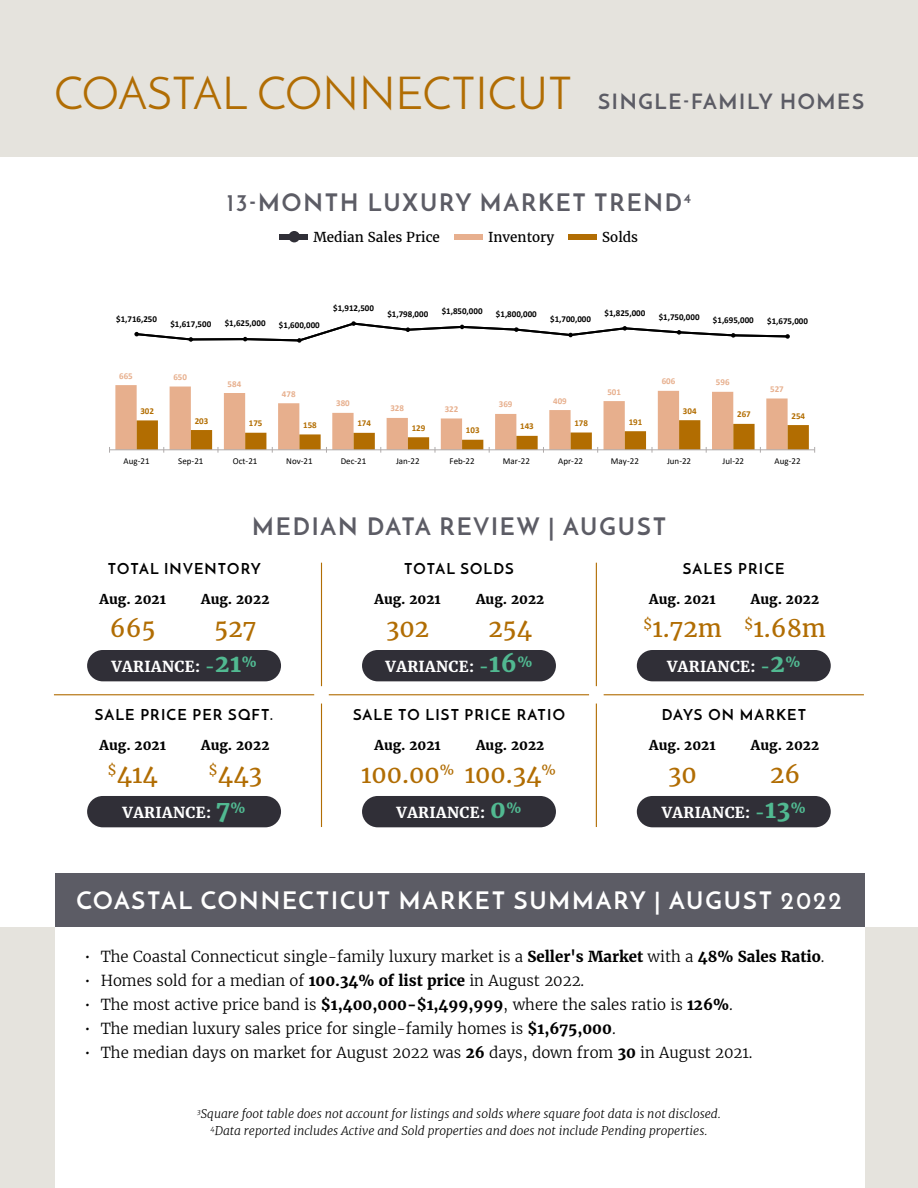
<style>
.page{position:relative;width:918px;height:1188px;background:#fff}
.page>*{position:absolute;margin:0;border:0;box-sizing:border-box;transform-origin:0 0}
.t1{font:45px "Josefin Sans";color:#b16d03}
.t2{font:24px "Merriweather";color:#b16d03}
.t3{font:700 24px "Josefin Sans";letter-spacing:.08em;color:#5c5c65}
.t4{font:700 24px "Josefin Sans";letter-spacing:.08em;color:#fff}
.t5{font:300 15px "Merriweather";color:#000}
.t6{font:700 15px "Josefin Sans";letter-spacing:.08em;color:#000}
.t7{font:700 15px "Merriweather";letter-spacing:.025em;color:#fff}
.t8{font:700 13.5px "Merriweather";color:#000}
.t9{font:13.5px "Merriweather";color:#000}
.t10{font:italic 300 12px/16.5px "Merriweather";color:#000;text-align:center}
.t11{font:700 9px "Calibri";color:#000}
.t12{font:9px "Calibri";color:#000}
.t13{font:700 9px "Calibri";color:#e7af8d}
.t14{font:700 9px "Calibri";color:#b26d01}
.s1{font-weight:700;font-size:21px;color:#5c5c65}
.s2{color:#51b991}
.s3{font-size:24px;color:#51b991}
.s4{font-weight:700}
</style>
<div class="page">
<div style="left:0;top:0;width:918px;height:158px;background:#e5e3dd"></div>
<div style="left:0;top:927px;width:918px;height:261px;background:#e5e3dd"></div>
<div style="left:55px;top:925px;width:810px;height:263px;background:#fff"></div>
<div style="left:55px;top:873px;width:810px;height:54px;background:#5c5c65"></div>
<hr style="left:54px;top:694px;width:260px;height:1px;background:#b16d03">
<hr style="left:321px;top:563px;width:1px;height:123px;background:#b16d03">
<hr style="left:321px;top:704px;width:1px;height:123px;background:#b16d03">
<hr style="left:596px;top:563px;width:1px;height:123px;background:#b16d03">
<hr style="left:596px;top:704px;width:1px;height:123px;background:#b16d03">
<hr style="left:329px;top:694px;width:260px;height:1px;background:#b16d03">
<hr style="left:604px;top:694px;width:260px;height:1px;background:#b16d03">
<div style="left:569px;top:234px;width:28px;height:6px;background:#b16d03"></div>
<div style="left:280px;top:234px;width:28px;height:6px;background:#302f37"></div>
<div style="left:289px;top:231px;width:11px;height:11px;background:#302f37;border-radius:50%"></div>
<div style="left:454px;top:234px;width:29px;height:6px;background:#e7af8e"></div>
<svg style="left:115px;top:389px;width:673px;height:60px"></svg>
<hr style="left:110px;top:449px;width:705px;height:1px;background:#afabab">
<svg style="left:137px;top:420px;width:678px;height:33px"></svg>
<svg style="left:115px;top:321px;width:675px;height:68px"></svg>
<div style="left:87px;top:650px;width:194px;height:31px;background:#302f37;border-radius:16px"></div>
<div style="left:362px;top:650px;width:194px;height:31px;background:#302f37;border-radius:16px"></div>
<div style="left:637px;top:650px;width:194px;height:31px;background:#302f37;border-radius:16px"></div>
<div style="left:637px;top:796px;width:194px;height:31px;background:#302f37;border-radius:16px"></div>
<div style="left:362px;top:796px;width:194px;height:31px;background:#302f37;border-radius:16px"></div>
<div style="left:87px;top:796px;width:194px;height:31px;background:#302f37;border-radius:16px"></div>
<h1 class="t1" style="left:54px;top:66px;width:812px">COASTAL CONNECTICUT <span class="s1">SINGLE-FAMILY HOMES</span></h1>
<h2 class="t3" style="left:227px;top:188px;width:466px">13-MONTH LUXURY MARKET TREND<sup>4</sup></h2>
<p class="t9" style="left:314px;top:228px;width:128px">Median Sales Price</p>
<p class="t9" style="left:488px;top:228px;width:68px">Inventory</p>
<p class="t9" style="left:602px;top:228px;width:37px">Solds</p>
<p class="t11" style="left:116px;top:312px;width:42px">$1,716,250</p>
<p class="t11" style="left:170px;top:317px;width:42px">$1,617,500</p>
<p class="t11" style="left:225px;top:317px;width:42px">$1,625,000</p>
<p class="t11" style="left:279px;top:318px;width:42px">$1,600,000</p>
<p class="t11" style="left:333px;top:302px;width:42px">$1,912,500</p>
<p class="t11" style="left:387px;top:308px;width:42px">$1,798,000</p>
<p class="t11" style="left:442px;top:305px;width:42px">$1,850,000</p>
<p class="t11" style="left:496px;top:308px;width:42px">$1,800,000</p>
<p class="t11" style="left:550px;top:313px;width:42px">$1,700,000</p>
<p class="t11" style="left:604px;top:306px;width:42px">$1,825,000</p>
<p class="t11" style="left:659px;top:310px;width:42px">$1,750,000</p>
<p class="t11" style="left:713px;top:313px;width:42px">$1,695,000</p>
<p class="t11" style="left:767px;top:314px;width:42px">$1,675,000</p>
<p class="t13" style="left:119px;top:369px;width:15px">665</p>
<p class="t13" style="left:173px;top:371px;width:15px">650</p>
<p class="t14" style="left:140px;top:405px;width:15px">302</p>
<p class="t13" style="left:228px;top:377px;width:15px">584</p>
<p class="t13" style="left:282px;top:388px;width:15px">478</p>
<p class="t13" style="left:336px;top:397px;width:15px">380</p>
<p class="t14" style="left:195px;top:414px;width:15px">203</p>
<p class="t14" style="left:249px;top:417px;width:15px">175</p>
<p class="t14" style="left:303px;top:419px;width:15px">158</p>
<p class="t14" style="left:357px;top:417px;width:15px">174</p>
<p class="t13" style="left:390px;top:402px;width:15px">328</p>
<p class="t13" style="left:445px;top:403px;width:15px">322</p>
<p class="t14" style="left:412px;top:421px;width:15px">129</p>
<p class="t14" style="left:466px;top:424px;width:15px">103</p>
<p class="t13" style="left:499px;top:398px;width:15px">369</p>
<p class="t14" style="left:520px;top:420px;width:15px">143</p>
<p class="t13" style="left:553px;top:394px;width:15px">409</p>
<p class="t13" style="left:607px;top:385px;width:15px">501</p>
<p class="t14" style="left:574px;top:417px;width:15px">178</p>
<p class="t14" style="left:629px;top:415px;width:15px">191</p>
<p class="t13" style="left:662px;top:375px;width:15px">606</p>
<p class="t13" style="left:716px;top:376px;width:15px">596</p>
<p class="t14" style="left:683px;top:404px;width:15px">304</p>
<p class="t13" style="left:770px;top:383px;width:15px">527</p>
<p class="t14" style="left:737px;top:408px;width:15px">267</p>
<p class="t14" style="left:791px;top:409px;width:15px">254</p>
<p class="t12" style="left:124px;top:455px;width:27px">Aug-21</p>
<p class="t12" style="left:178px;top:455px;width:27px">Sep-21</p>
<p class="t12" style="left:233px;top:455px;width:26px">Oct-21</p>
<p class="t12" style="left:286px;top:455px;width:28px">Nov-21</p>
<p class="t12" style="left:341px;top:455px;width:27px">Dec-21</p>
<p class="t12" style="left:396px;top:455px;width:25px">Jan-22</p>
<p class="t12" style="left:450px;top:455px;width:27px">Feb-22</p>
<p class="t12" style="left:503px;top:455px;width:29px">Mar-22</p>
<p class="t12" style="left:558px;top:455px;width:26px">Apr-22</p>
<p class="t12" style="left:611px;top:455px;width:30px">May-22</p>
<p class="t12" style="left:667px;top:455px;width:26px">Jun-22</p>
<p class="t12" style="left:723px;top:455px;width:23px">Jul-22</p>
<p class="t12" style="left:775px;top:455px;width:27px">Aug-22</p>
<h2 class="t3" style="left:252px;top:511px;width:415px">MEDIAN DATA REVIEW | AUGUST</h2>
<p class="t6" style="left:108px;top:559px;width:155px">TOTAL INVENTORY</p>
<p class="t6" style="left:404px;top:559px;width:111px">TOTAL SOLDS</p>
<p class="t6" style="left:683px;top:559px;width:103px">SALES PRICE</p>
<p class="t8" style="left:100px;top:590px;width:68px">Aug. 2021</p>
<p class="t8" style="left:201px;top:590px;width:70px">Aug. 2022</p>
<p class="t8" style="left:375px;top:590px;width:68px">Aug. 2021</p>
<p class="t8" style="left:476px;top:590px;width:70px">Aug. 2022</p>
<p class="t8" style="left:649px;top:590px;width:68px">Aug. 2021</p>
<p class="t8" style="left:751px;top:590px;width:70px">Aug. 2022</p>
<h2 class="t2" style="left:110px;top:613px;width:47px">665</h2>
<h2 class="t2" style="left:214px;top:613px;width:44px">527</h2>
<h2 class="t2" style="left:386px;top:613px;width:45px">302</h2>
<h2 class="t2" style="left:488px;top:613px;width:45px">254</h2>
<h2 class="t2" style="left:643px;top:613px;width:184px"><sup>$</sup>1.72m <sup>$</sup>1.68m</h2>
<p class="t7" style="left:111px;top:657px;width:147px">VARIANCE: <span class="s2">-</span><span class="s3">21</span><sup>%</sup></p>
<p class="t7" style="left:386px;top:657px;width:148px">VARIANCE: <span class="s2">-</span><span class="s3">16</span><sup>%</sup></p>
<p class="t7" style="left:667px;top:657px;width:135px">VARIANCE: <span class="s2">-</span><span class="s3">2</span><sup>%</sup></p>
<p class="t6" style="left:95px;top:705px;width:180px">SALE PRICE PER SQFT.</p>
<p class="t6" style="left:353px;top:705px;width:213px">SALE TO LIST PRICE RATIO</p>
<p class="t6" style="left:662px;top:705px;width:146px">DAYS ON MARKET</p>
<p class="t8" style="left:100px;top:736px;width:68px">Aug. 2021</p>
<p class="t8" style="left:201px;top:736px;width:70px">Aug. 2022</p>
<p class="t8" style="left:375px;top:736px;width:68px">Aug. 2021</p>
<p class="t8" style="left:476px;top:736px;width:70px">Aug. 2022</p>
<p class="t8" style="left:649px;top:736px;width:68px">Aug. 2021</p>
<p class="t8" style="left:751px;top:736px;width:70px">Aug. 2022</p>
<h2 class="t2" style="left:107px;top:759px;width:52px"><sup>$</sup>414</h2>
<h2 class="t2" style="left:209px;top:759px;width:55px"><sup>$</sup>443</h2>
<p class="t7" style="left:123px;top:803px;width:125px">VARIANCE: <span class="s3">7</span><sup>%</sup></p>
<h2 class="t2" style="left:361px;top:759px;width:196px">100.00<sup>%</sup> 100.34<sup>%</sup></h2>
<p class="t7" style="left:397px;top:803px;width:126px">VARIANCE: <span class="s3">0</span><sup>%</sup></p>
<h2 class="t2" style="left:668px;top:759px;width:30px">30</h2>
<h2 class="t2" style="left:770px;top:759px;width:32px">26</h2>
<p class="t7" style="left:662px;top:803px;width:146px">VARIANCE: <span class="s2">-</span><span class="s3">13</span><sup>%</sup></p>
<h2 class="t4" style="left:76px;top:886px;width:767px">COASTAL CONNECTICUT MARKET SUMMARY | AUGUST 2022</h2>
<p class="t5" style="left:85px;top:947px;width:742px">• The Coastal Connecticut single-family luxury market is a <span class="s4">Seller's Market</span> with a <span class="s4">48% Sales Ratio</span>.</p>
<p class="t5" style="left:85px;top:971px;width:501px">• Homes sold for a median of <span class="s4">100.34% of list price</span> in August 2022.</p>
<p class="t5" style="left:85px;top:995px;width:650px">• The most active price band is <span class="s4">$1,400,000-$1,499,999</span>, where the sales ratio is <span class="s4">126%</span>.</p>
<p class="t5" style="left:85px;top:1019px;width:533px">• The median luxury sales price for single-family homes is <span class="s4">$1,675,000</span>.</p>
<p class="t5" style="left:85px;top:1043px;width:670px">• The median days on market for August 2022 was <span class="s4">26</span> days, down from <span class="s4">30</span> in August 2021.</p>
<p class="t10" style="left:197px;top:1106px;width:525px"><sup>3</sup>Square foot table does not account for listings and solds where square foot data is not disclosed.<br><sup>4</sup>Data reported includes Active and Sold properties and does not include Pending properties.</p>
</div>
